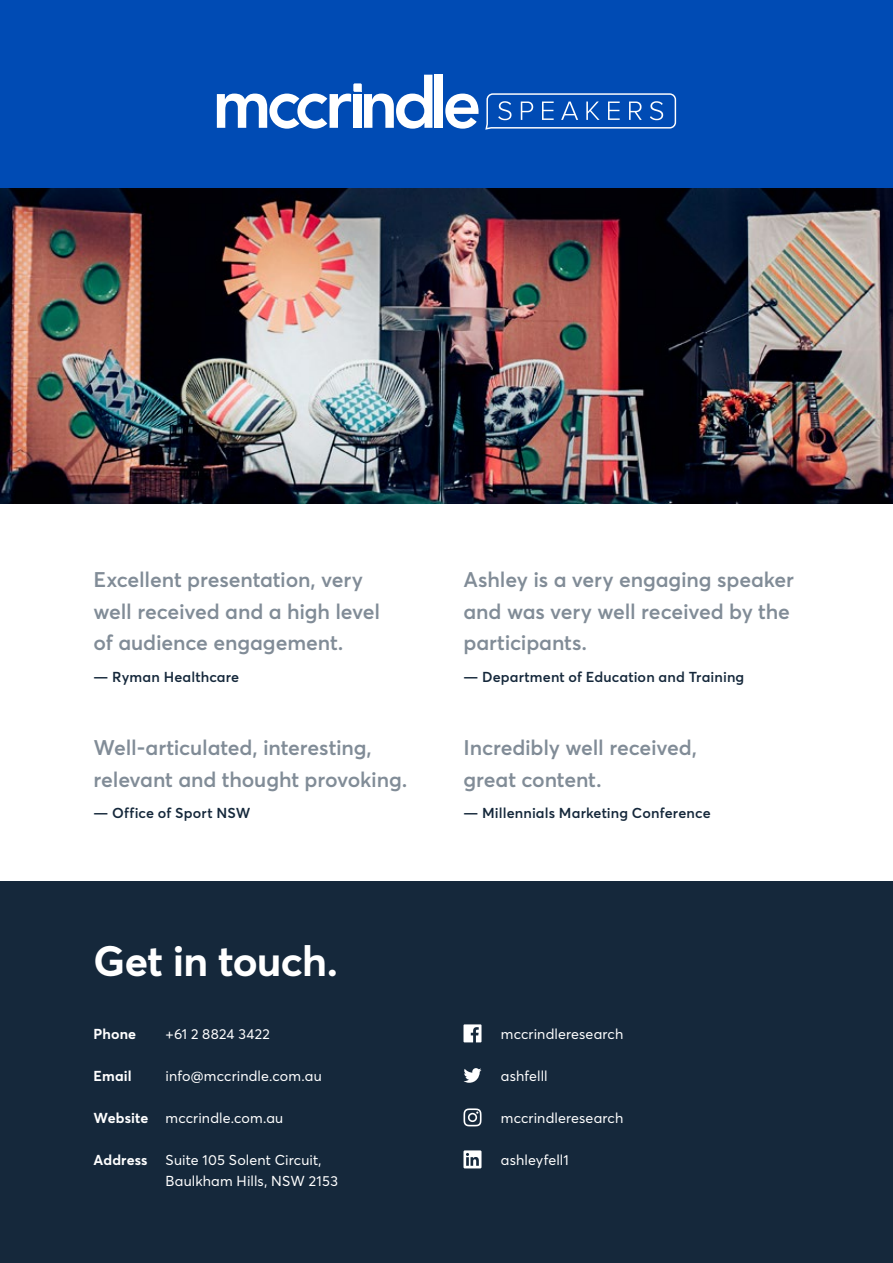
<style>
.page{position:relative;width:893px;height:1263px;background:#fff}
.page>*{position:absolute;margin:0;border:0;box-sizing:border-box;transform-origin:0 0}
.t1{font:700 42px "Averta PE";letter-spacing:-.015em;color:#fff}
.t2{font:600 21px/31.5px "Averta PE";letter-spacing:-.005em;color:#818c97}
.t3{font:14.25px/21px "Averta PE";letter-spacing:.01em;color:#fff}
.t4{font:600 14.25px "Averta PE";letter-spacing:.01em;color:#15283b}
.t5{font:700 14.25px "Averta PE";letter-spacing:.01em;color:#fff}
.s1{font-weight:700}
</style>
<div class="page">
<div style="left:0;top:0;width:893px;height:188px;background:#004bb4"></div>
<div style="left:0;top:881px;width:893px;height:382px;background:#15283b"></div>
<svg style="left:463px;top:1108px;width:18px;height:18px"></svg>
<svg style="left:463px;top:1150px;width:18px;height:18px"></svg>
<svg style="left:463px;top:1024px;width:18px;height:18px"></svg>
<svg style="left:463px;top:1068px;width:18px;height:15px"></svg>
<div style="left:435px;top:75px;width:8px;height:53px;background:#fff"></div>
<svg style="left:445px;top:94px;width:33px;height:35px"></svg>
<svg style="left:217px;top:75px;width:215px;height:54px"></svg>
<svg style="left:485px;top:93px;width:191px;height:37px"></svg>
<img style="left:0;top:188px;width:893px;height:315px">
<p class="t2" style="left:94px;top:563px;width:288px">Excellent presentation, very well received and a high level of audience engagement.</p>
<p class="t4" style="left:94px;top:666px;width:147px">— Ryman Healthcare</p>
<p class="t2" style="left:94px;top:731px;width:315px">Well-articulated, interesting, relevant and thought provoking.</p>
<p class="t4" style="left:94px;top:803px;width:159px">— Office of Sport NSW</p>
<h1 class="t1" style="left:94px;top:931px;width:246px">Get in touch.</h1>
<p class="t5" style="left:94px;top:1023px;width:44px">Phone</p>
<p class="t3" style="left:166px;top:1022px;width:106px">+61 2 8824 3422</p>
<p class="t5" style="left:94px;top:1065px;width:40px">Email</p>
<p class="t3" style="left:166px;top:1064px;width:158px">info@mccrindle.com.au</p>
<p class="t3" style="left:94px;top:1106px;width:191px"><span class="s1">Website</span> mccrindle.com.au</p>
<p class="t5" style="left:94px;top:1149px;width:56px">Address</p>
<p class="t3" style="left:166px;top:1148px;width:174px">Suite 105 Solent Circuit,<br>Baulkham Hills, NSW 2153</p>
<p class="t2" style="left:463px;top:563px;width:332px">Ashley is a very engaging speaker and was very well received by the participants.</p>
<p class="t4" style="left:463px;top:666px;width:282px">— Department of Education and Training</p>
<p class="t2" style="left:463px;top:731px;width:235px">Incredibly well received, great content.</p>
<p class="t4" style="left:463px;top:803px;width:249px">— Millennials Marketing Conference</p>
<p class="t3" style="left:501px;top:1022px;width:124px">mccrindleresearch</p>
<p class="t3" style="left:501px;top:1064px;width:48px">ashfelll</p>
<p class="t3" style="left:501px;top:1106px;width:124px">mccrindleresearch</p>
<p class="t3" style="left:501px;top:1148px;width:69px">ashleyfell1</p>
</div>
